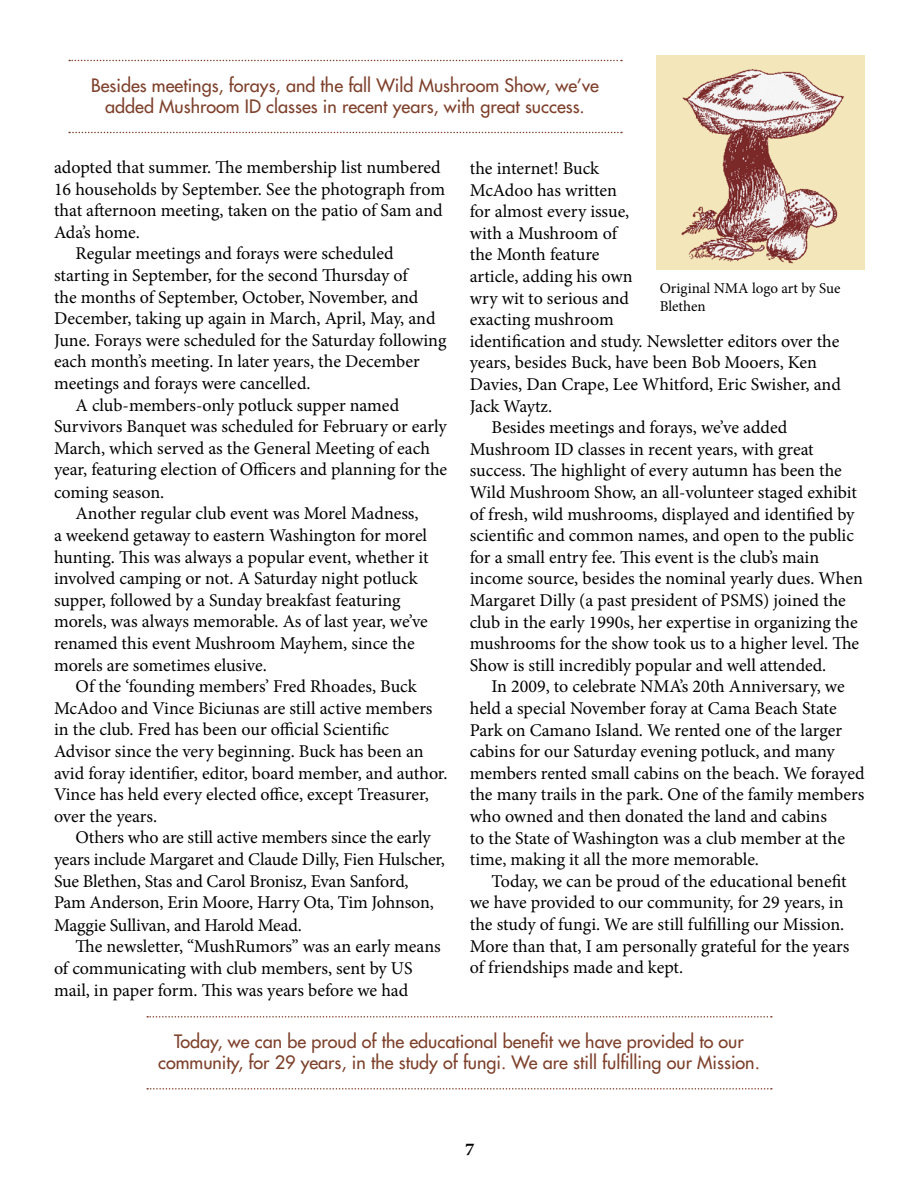
<style>
.page{position:relative;width:918px;height:1188px;background:#fff}
.page>*{position:absolute;margin:0;border:0;box-sizing:border-box;transform-origin:0 0}
.t1{font:18px "Minion Pro";letter-spacing:-.005em;color:#000}
.t2{font:500 18px/21.6px "Futura Std";color:#7e412c;text-align:center}
.t3{font:700 18px "Minion Pro";color:#000;scale:1.04 1}
.t4{font:15px/18px "Minion Pro";color:#000}
</style>
<div class="page">
<img style="left:657px;top:56px;width:208px;height:214px">
<svg style="left:69px;top:132px;width:553px;height:1px"></svg>
<svg style="left:69px;top:60px;width:553px;height:1px"></svg>
<svg style="left:147px;top:1088px;width:625px;height:2px"></svg>
<svg style="left:147px;top:1016px;width:625px;height:2px"></svg>
<p class="t2" style="left:91px;top:74px;width:509px">Besides meetings, forays, and the fall Wild Mushroom Show, we’ve added Mushroom ID classes in recent years, with great success.</p>
<p class="t1" style="left:54px;top:155px;width:388px">adopted that summer. The membership list numbered</p>
<p class="t1" style="left:54px;top:177px;width:393px">16 households by September. See the photograph from</p>
<p class="t1" style="left:54px;top:198px;width:390px">that afternoon meeting, taken on the patio of Sam and</p>
<p class="t1" style="left:54px;top:220px;width:87px">Ada’s home.</p>
<p class="t1" style="left:76px;top:242px;width:320px">Regular meetings and forays were scheduled</p>
<p class="t1" style="left:54px;top:263px;width:355px">starting in September, for the second Thursday of</p>
<p class="t1" style="left:54px;top:285px;width:366px">the months of September, October, November, and</p>
<p class="t1" style="left:54px;top:306px;width:383px">December, taking up again in March, April, May, and</p>
<p class="t1" style="left:54px;top:328px;width:394px">June. Forays were scheduled for the Saturday following</p>
<p class="t1" style="left:54px;top:350px;width:367px">each month’s meeting. In later years, the December</p>
<p class="t1" style="left:54px;top:371px;width:258px">meetings and forays were cancelled.</p>
<p class="t1" style="left:76px;top:393px;width:325px">A club-members-only potluck supper named</p>
<p class="t1" style="left:54px;top:414px;width:394px">Survivors Banquet was scheduled for February or early</p>
<p class="t1" style="left:54px;top:436px;width:377px">March, which served as the General Meeting of each</p>
<p class="t1" style="left:54px;top:458px;width:395px">year, featuring election of Officers and planning for the</p>
<p class="t1" style="left:54px;top:480px;width:112px">coming season.</p>
<p class="t1" style="left:76px;top:502px;width:345px">Another regular club event was Morel Madness,</p>
<p class="t1" style="left:54px;top:523px;width:375px">a weekend getaway to eastern Washington for morel</p>
<p class="t1" style="left:54px;top:545px;width:376px">hunting. This was always a popular event, whether it</p>
<p class="t1" style="left:54px;top:566px;width:365px">involved camping or not. A Saturday night potluck</p>
<p class="t1" style="left:54px;top:588px;width:348px">supper, followed by a Sunday breakfast featuring</p>
<p class="t1" style="left:54px;top:610px;width:375px">morels, was always memorable. As of last year, we’ve</p>
<p class="t1" style="left:54px;top:631px;width:362px">renamed this event Mushroom Mayhem, since the</p>
<p class="t1" style="left:54px;top:653px;width:214px">morels are sometimes elusive.</p>
<p class="t1" style="left:76px;top:674px;width:343px">Of the ‘founding members’ Fred Rhoades, Buck</p>
<p class="t1" style="left:54px;top:696px;width:380px">McAdoo and Vince Biciunas are still active members</p>
<p class="t1" style="left:54px;top:718px;width:337px">in the club. Fred has been our official Scientific</p>
<p class="t1" style="left:54px;top:739px;width:371px">Advisor since the very beginning. Buck has been an</p>
<p class="t1" style="left:54px;top:761px;width:395px">avid foray identifier, editor, board member, and author.</p>
<p class="t1" style="left:54px;top:782px;width:376px">Vince has held every elected office, except Treasurer,</p>
<p class="t1" style="left:54px;top:804px;width:105px">over the years.</p>
<p class="t1" style="left:76px;top:826px;width:357px">Others who are still active members since the early</p>
<p class="t1" style="left:54px;top:847px;width:392px">years include Margaret and Claude Dilly, Fien Hulscher,</p>
<p class="t1" style="left:54px;top:869px;width:356px">Sue Blethen, Stas and Carol Bronisz, Evan Sanford,</p>
<p class="t1" style="left:54px;top:890px;width:381px">Pam Anderson, Erin Moore, Harry Ota, Tim Johnson,</p>
<p class="t1" style="left:54px;top:913px;width:249px">Maggie Sullivan, and Harold Mead.</p>
<p class="t1" style="left:76px;top:935px;width:367px">The newsletter, “MushRumors” was an early means</p>
<p class="t1" style="left:54px;top:956px;width:360px">of communicating with club members, sent by US</p>
<p class="t1" style="left:54px;top:978px;width:356px">mail, in paper form. This was years before we had</p>
<p class="t1" style="left:470px;top:156px;width:131px">the internet! Buck</p>
<p class="t1" style="left:470px;top:178px;width:149px">McAdoo has written</p>
<p class="t1" style="left:470px;top:199px;width:161px">for almost every issue,</p>
<p class="t1" style="left:470px;top:221px;width:149px">with a Mushroom of</p>
<p class="t1" style="left:470px;top:243px;width:131px">the Month feature</p>
<p class="t1" style="left:470px;top:264px;width:164px">article, adding his own</p>
<p class="t1" style="left:470px;top:286px;width:161px">wry wit to serious and</p>
<p class="t1" style="left:470px;top:307px;width:145px">exacting mushroom</p>
<p class="t1" style="left:470px;top:329px;width:371px">identification and study. Newsletter editors over the</p>
<p class="t1" style="left:470px;top:351px;width:349px">years, besides Buck, have been Bob Mooers, Ken</p>
<p class="t1" style="left:470px;top:372px;width:373px">Davies, Dan Crape, Lee Whitford, Eric Swisher, and</p>
<p class="t1" style="left:470px;top:394px;width:84px">Jack Waytz.</p>
<p class="t1" style="left:491px;top:415px;width:298px">Besides meetings and forays, we’ve added</p>
<p class="t1" style="left:470px;top:437px;width:346px">Mushroom ID classes in recent years, with great</p>
<p class="t1" style="left:470px;top:459px;width:374px">success. The highlight of every autumn has been the</p>
<p class="t1" style="left:470px;top:480px;width:389px">Wild Mushroom Show, an all-volunteer staged exhibit</p>
<p class="t1" style="left:470px;top:502px;width:386px">of fresh, wild mushrooms, displayed and identified by</p>
<p class="t1" style="left:470px;top:523px;width:386px">scientific and common names, and open to the public</p>
<p class="t1" style="left:470px;top:545px;width:351px">for a small entry fee. This event is the club’s main</p>
<p class="t1" style="left:470px;top:567px;width:395px">income source, besides the nominal yearly dues. When</p>
<p class="t1" style="left:470px;top:588px;width:378px">Margaret Dilly (a past president of PSMS) joined the</p>
<p class="t1" style="left:470px;top:610px;width:389px">club in the early 1990s, her expertise in organizing the</p>
<p class="t1" style="left:470px;top:631px;width:391px">mushrooms for the show took us to a higher level. The</p>
<p class="t1" style="left:470px;top:653px;width:358px">Show is still incredibly popular and well attended.</p>
<p class="t1" style="left:491px;top:675px;width:355px">In 2009, to celebrate NMA’s 20th Anniversary, we</p>
<p class="t1" style="left:470px;top:696px;width:368px">held a special November foray at Cama Beach State</p>
<p class="t1" style="left:470px;top:718px;width:374px">Park on Camano Island. We rented one of the larger</p>
<p class="t1" style="left:470px;top:739px;width:367px">cabins for our Saturday evening potluck, and many</p>
<p class="t1" style="left:470px;top:761px;width:396px">members rented small cabins on the beach. We forayed</p>
<p class="t1" style="left:470px;top:783px;width:396px">the many trails in the park. One of the family members</p>
<p class="t1" style="left:470px;top:804px;width:359px">who owned and then donated the land and cabins</p>
<p class="t1" style="left:470px;top:826px;width:377px">to the State of Washington was a club member at the</p>
<p class="t1" style="left:470px;top:847px;width:291px">time, making it all the more memorable.</p>
<p class="t1" style="left:491px;top:869px;width:357px">Today, we can be proud of the educational benefit</p>
<p class="t1" style="left:470px;top:891px;width:375px">we have provided to our community, for 29 years, in</p>
<p class="t1" style="left:470px;top:912px;width:376px">the study of fungi. We are still fulfilling our Mission.</p>
<p class="t1" style="left:470px;top:934px;width:381px">More than that, I am personally grateful for the years</p>
<p class="t1" style="left:470px;top:955px;width:215px">of friendships made and kept.</p>
<p class="t4" style="left:660px;top:279px;width:182px">Original NMA logo art by Sue<br>Blethen</p>
<p class="t2" style="left:158px;top:1031px;width:603px">Today, we can be proud of the educational benefit we have provided to our community, for 29 years, in the study of fungi. We are still fulfilling our Mission.</p>
<p class="t3" style="left:465px;top:1136px;width:11px">7</p>
</div>
